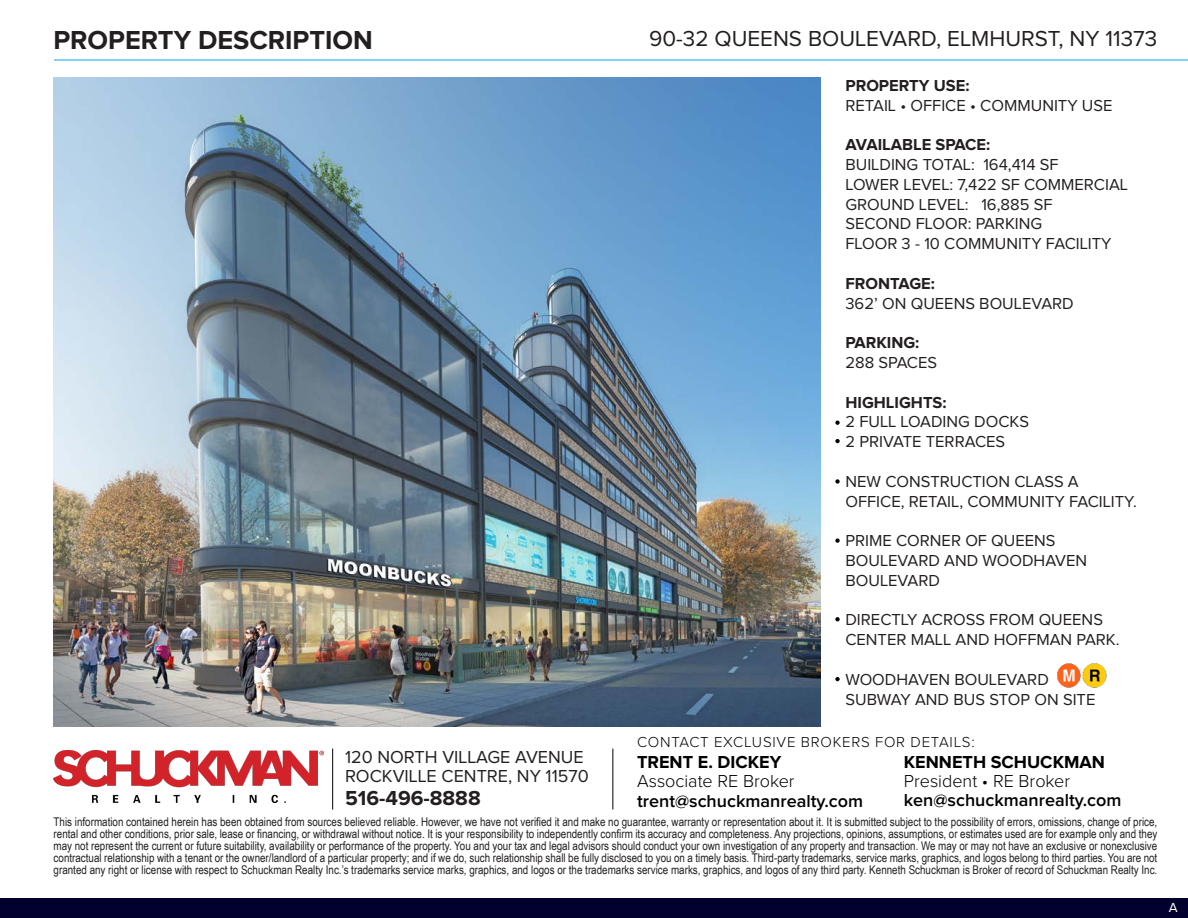
<style>
.page{position:relative;width:1188px;height:918px;background:#fff}
.page>*{position:absolute;margin:0;border:0;box-sizing:border-box;transform-origin:0 0}
.t1{font:700 27px "Proxima Nova";color:#231f20}
.t2{font:22.5px "Proxima Nova";color:#231f20}
.t3{font:700 21px "Proxima Nova";color:#231f20}
.t4{font:300 18px/19.5px "Proxima Nova";color:#000}
.t5{font:600 18px "Proxima Nova";color:#000}
.t6{font:18px "Proxima Nova";color:#231f20}
.t7{font:16.5px/19.8px "Proxima Nova";color:#231f20}
.t8{font:700 16.5px "Proxima Nova";color:#231f20}
.t9{font:300 15px "Proxima Nova";letter-spacing:.05em;color:#000}
.t10{font:13.5px "Proxima Nova";color:#fff}
.t11{font:12px/12px "Arial Narrow";color:#231f20;text-align:justify}
.s1{font-weight:700}
</style>
<div class="page">
<img style="left:1084px;top:663px;width:23px;height:25px">
<svg style="left:835px;top:421px;width:5px;height:4px"></svg>
<svg style="left:835px;top:439px;width:5px;height:4px"></svg>
<svg style="left:835px;top:479px;width:5px;height:5px"></svg>
<svg style="left:835px;top:538px;width:5px;height:5px"></svg>
<svg style="left:835px;top:617px;width:5px;height:4px"></svg>
<svg style="left:835px;top:677px;width:5px;height:4px"></svg>
<img style="left:53px;top:78px;width:768px;height:648px">
<hr style="left:54px;top:60px;width:1134px;height:1px;background:#00aeef">
<img style="left:54px;top:750px;width:269px;height:52px">
<hr style="left:332px;top:749px;width:1px;height:61px;background:#231f20">
<hr style="left:612px;top:749px;width:1px;height:61px;background:#231f20">
<img style="left:1057px;top:663px;width:27px;height:25px">
<div style="left:0;top:899px;width:1188px;height:19px;background:#01002c"></div>
<p class="t1" style="left:53px;top:25px;width:321px">PROPERTY DESCRIPTION</p>
<h2 class="t2" style="left:649px;top:28px;width:510px">90-32 QUEENS BOULEVARD, ELMHURST, NY 11373</h2>
<p class="t8" style="left:845px;top:76px;width:126px">PROPERTY USE:</p>
<p class="t7" style="left:845px;top:96px;width:269px">RETAIL • OFFICE • COMMUNITY USE</p>
<p class="t8" style="left:845px;top:135px;width:146px">AVAILABLE SPACE:</p>
<p class="t7" style="left:845px;top:155px;width:215px">BUILDING TOTAL: 164,414 SF</p>
<p class="t7" style="left:845px;top:175px;width:284px">LOWER LEVEL: 7,422 SF COMMERCIAL</p>
<p class="t7" style="left:845px;top:195px;width:209px">GROUND LEVEL: 16,885 SF</p>
<p class="t7" style="left:845px;top:215px;width:198px">SECOND FLOOR: PARKING</p>
<p class="t7" style="left:845px;top:235px;width:268px">FLOOR 3 - 10 COMMUNITY FACILITY</p>
<p class="t8" style="left:845px;top:274px;width:91px">FRONTAGE:</p>
<p class="t7" style="left:845px;top:294px;width:230px">362’ ON QUEENS BOULEVARD</p>
<p class="t8" style="left:845px;top:333px;width:76px">PARKING:</p>
<p class="t7" style="left:845px;top:353px;width:93px">288 SPACES</p>
<p class="t8" style="left:845px;top:393px;width:103px">HIGHLIGHTS:</p>
<p class="t7" style="left:845px;top:413px;width:185px">2 FULL LOADING DOCKS</p>
<p class="t7" style="left:845px;top:433px;width:161px">2 PRIVATE TERRACES</p>
<p class="t7" style="left:845px;top:472px;width:293px">NEW CONSTRUCTION CLASS A<br>OFFICE, RETAIL, COMMUNITY FACILITY.</p>
<p class="t7" style="left:845px;top:532px;width:243px">PRIME CORNER OF QUEENS<br>BOULEVARD AND WOODHAVEN<br>BOULEVARD</p>
<p class="t7" style="left:845px;top:611px;width:276px">DIRECTLY ACROSS FROM QUEENS<br>CENTER MALL AND HOFFMAN PARK.</p>
<p class="t7" style="left:845px;top:670px;width:252px">WOODHAVEN BOULEVARD<br>SUBWAY AND BUS STOP ON SITE</p>
<p class="t9" style="left:637px;top:731px;width:339px">CONTACT EXCLUSIVE BROKERS FOR DETAILS:</p>
<p class="t6" style="left:345px;top:749px;width:240px">120 NORTH VILLAGE AVENUE</p>
<p class="t6" style="left:345px;top:768px;width:245px">ROCKVILLE CENTRE, NY 11570</p>
<p class="t3" style="left:345px;top:786px;width:137px">516-496-8888</p>
<p class="t11" style="left:54px;top:815px;width:1105px">This information contained herein has been obtained from sources believed reliable. However, we have not verified it and make no guarantee, warranty or representation about it. It is submitted subject to the possibility of errors, omissions, change of price, rental and other conditions, prior sale, lease or financing, or withdrawal without notice. It is your responsibility to independently confirm its accuracy and completeness. Any projections, opinions, assumptions, or estimates used are for example only and they may not represent the current or future suitability, availability or performance of the property. You and your tax and legal advisors should conduct your own investigation of any property and transaction. We may or may not have an exclusive or nonexclusive contractual relationship with a tenant or the owner/landlord of a particular property; and if we do, such relationship shall be fully disclosed to you on a timely basis. Third-party trademarks, service marks, graphics, and logos belong to third parties. You are not granted any right or license with respect to Schuckman Realty Inc.’s trademarks service marks, graphics, and logos or the trademarks service marks, graphics, and logos of any third party. Kenneth Schuckman is Broker of record of Schuckman Realty Inc.</p>
<p class="t4" style="left:904px;top:751px;width:203px"><span class="s1">KENNETH SCHUCKMAN<br></span>President • RE Broker</p>
<p class="t5" style="left:904px;top:792px;width:219px">ken@schuckmanrealty.com</p>
<p class="t4" style="left:637px;top:751px;width:159px"><span class="s1">TRENT E. DICKEY<br></span>Associate RE Broker</p>
<p class="t5" style="left:637px;top:792px;width:228px">trent@schuckmanrealty.com</p>
<p class="t10" style="left:1169px;top:901px;width:10px">A</p>
</div>
